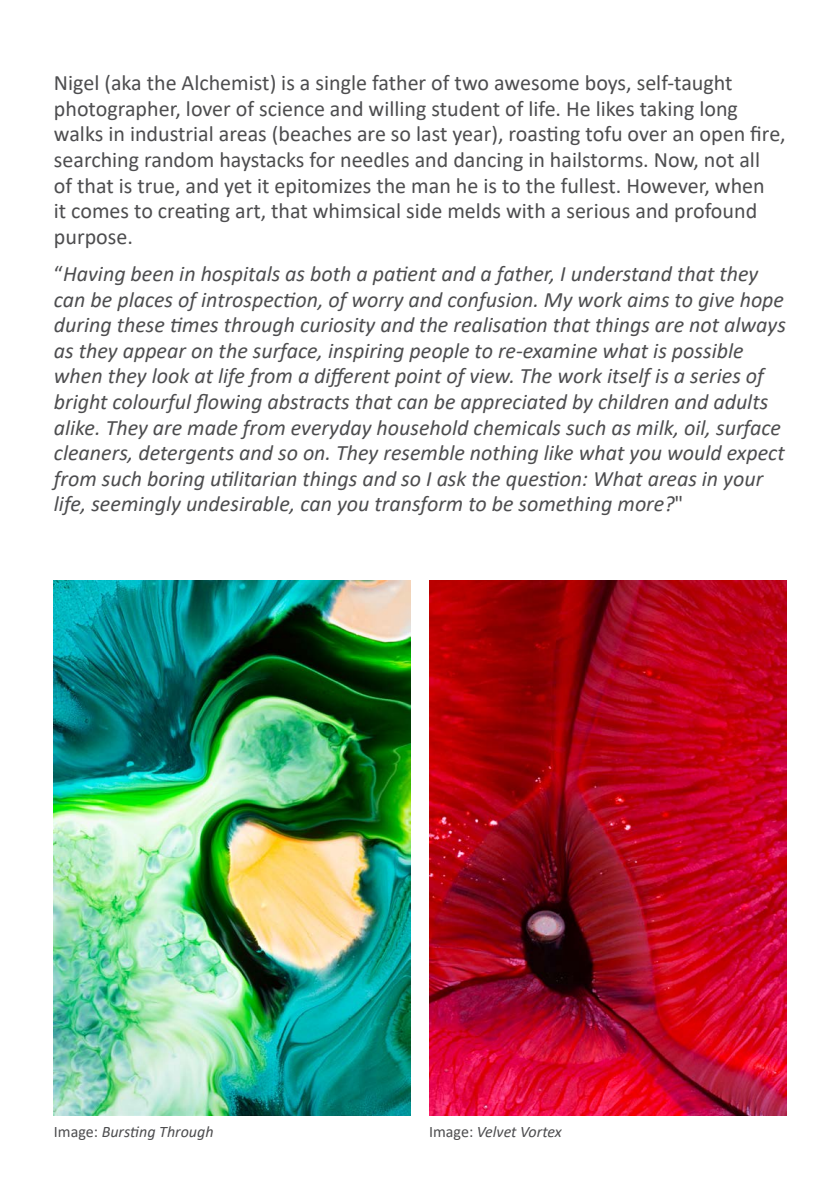
<style>
.page{position:relative;width:840px;height:1191px;background:#fff}
.page>*{position:absolute;margin:0;border:0;box-sizing:border-box;transform-origin:0 0}
.t1{font:italic 22px/25.6px "Calibri";color:#4d4d4f}
.t2{font:22px/25.6px "Calibri";color:#4d4d4f}
.t3{font:italic 16px "Calibri";color:#4d4d4f}
.s1{font-style:normal}
</style>
<div class="page">
<img style="left:54px;top:580px;width:356px;height:535px">
<img style="left:429px;top:580px;width:356px;height:535px">
<p class="t2" style="left:54px;top:70px;width:733px">Nigel (aka the Alchemist) is a single father of two awesome boys, self-taught photographer, lover of science and willing student of life. He likes taking long walks in industrial areas (beaches are so last year), roasting tofu over an open fire, searching random haystacks for needles and dancing in hailstorms. Now, not all<br>of that is true, and yet it epitomizes the man he is to the fullest. However, when<br>it comes to creating art, that whimsical side melds with a serious and profound purpose.</p>
<p class="t1" style="left:54px;top:260px;width:733px"><span class="s1">“</span>Having been in hospitals as both a patient and a father, I understand that they can be places of introspection, of worry and confusion. My work aims to give hope during these times through curiosity and the realisation that things are not always as they appear on the surface, inspiring people to re-examine what is possible when they look at life from a different point of view. The work itself is a series of bright colourful flowing abstracts that can be appreciated by children and adults alike. They are made from everyday household chemicals such as milk, oil, surface cleaners, detergents and so on. They resemble nothing like what you would expect from such boring utilitarian things and so I ask the question: What areas in your life, seemingly undesirable, can you transform to be something more?<span class="s1">"</span></p>
<p class="t3" style="left:54px;top:1120px;width:161px"><span class="s1">Image:</span> Bursting Through</p>
<p class="t3" style="left:429px;top:1120px;width:134px"><span class="s1">Image:</span> Velvet Vortex</p>
</div>
